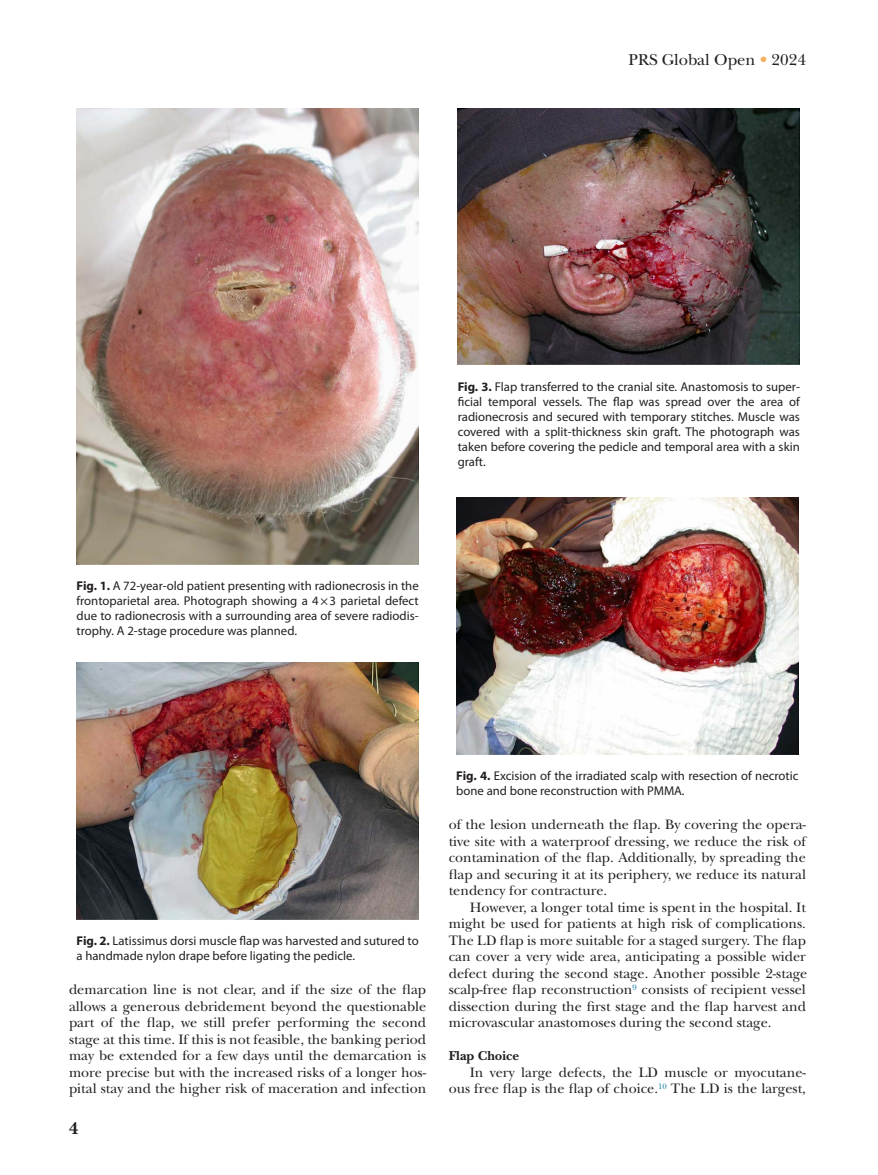
<style>
.page{position:relative;width:878px;height:1175px;background:#fff}
.page>*{position:absolute;margin:0;border:0;box-sizing:border-box;transform-origin:0 0}
.t1{font:700 18px "New Baskerville Std";color:#231f20}
.t2{font:16.5px "New Baskerville Std";color:#231f20}
.t3{font:14.25px/16.5px "New Baskerville Std";color:#231f20;text-align:justify}
.t4{font:700 13.5px "New Baskerville Std";color:#231f20}
.t5{font:12.75px/15px "Myriad Pro";color:#231f20;text-align:justify}
.s1{color:#f7b163}
.s2{font-weight:700}
</style>
<div class="page">
<img style="left:457px;top:108px;width:343px;height:257px">
<img style="left:456px;top:498px;width:342px;height:256px">
<img style="left:77px;top:108px;width:342px;height:456px">
<img style="left:77px;top:662px;width:341px;height:257px">
<p class="t2" style="left:628px;top:50px;width:179px">PRS Global Open <span class="s1">•</span> 2024</p>
<p class="t5" style="left:457px;top:379px;width:344px"><span class="s2">Fig. 3.</span> Flap transferred to the cranial site. Anastomosis to super&shy;ficial temporal vessels. The flap was spread over the area of radionecrosis and secured with temporary stitches. Muscle was covered with a split-thickness skin graft. The photograph was taken before covering the pedicle and temporal area with a skin graft.</p>
<p class="t5" style="left:76px;top:578px;width:344px"><span class="s2">Fig. 1.</span> A 72-year-old patient presenting with radionecrosis in the frontoparietal area. Photograph showing a 4×3 parietal defect due to radionecrosis with a surrounding area of severe radiodis&shy;trophy. A 2-stage procedure was planned.</p>
<p class="t5" style="left:76px;top:933px;width:343px"><span class="s2">Fig. 2.</span> Latissimus dorsi muscle flap was harvested and sutured to a handmade nylon drape before ligating the pedicle.</p>
<p class="t3" style="left:69px;top:981px;width:359px">demarcation line is not clear, and if the size of the flap allows a generous debridement beyond the questionable part of the flap, we still prefer performing the second stage at this time. If this is not feasible, the banking period may be extended for a few days until the demarcation is more precise but with the increased risks of a longer hos&shy;pital stay and the higher risk of maceration and infection</p>
<p class="t1" style="left:69px;top:1118px;width:11px">4</p>
<p class="t5" style="left:456px;top:768px;width:343px"><span class="s2">Fig. 4.</span> Excision of the irradiated scalp with resection of necrotic bone and bone reconstruction with PMMA.</p>
<p class="t3" style="left:449px;top:816px;width:359px">of the lesion underneath the flap. By covering the opera&shy;tive site with a waterproof dressing, we reduce the risk of contamination of the flap. Additionally, by spreading the flap and securing it at its periphery, we reduce its natural tendency for contracture.</p>
<p class="t3" style="left:448px;top:899px;width:360px;text-indent:21px">However, a longer total time is spent in the hospital. It might be used for patients at high risk of complications.<br>The LD flap is more suitable for a staged surgery. The flap can cover a very wide area, anticipating a possible wider defect during the second stage. Another possible 2-stage scalp-free flap reconstruction<sup>9</sup> consists of recipient vessel dissection during the first stage and the flap harvest and microvascular anastomoses during the second stage.</p>
<p class="t4" style="left:448px;top:1048px;width:72px">Flap Choice</p>
<p class="t3" style="left:448px;top:1064px;width:358px;text-align:right">In very large defects, the LD muscle or myocutane&shy;ous free flap is the flap of choice.<sup>10</sup> The LD is the largest,</p>
</div>
